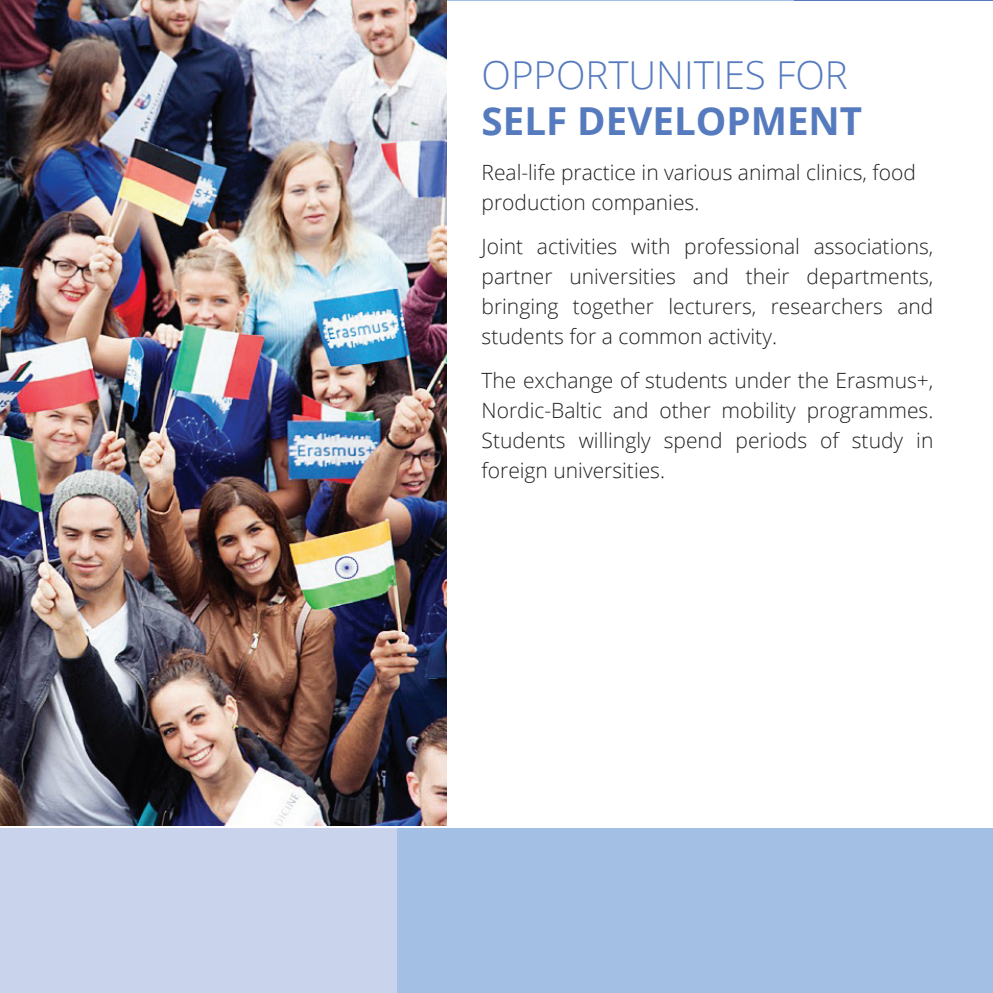
<style>
.page{position:relative;width:993px;height:993px;background:#fff}
.page>*{position:absolute;margin:0;border:0;box-sizing:border-box;transform-origin:0 0}
.SVIESI_22_BOLD_CAPS{font:300 38.5px/46.2px "Open Sans";color:#557bbe}
.Juodas_9_light_justi{font:300 21px/29.8px "Open Sans";color:#231f20;text-align:justify}
.SVIESI_22_BOLD_CAPS-2{font:300 21px/29.8px "Open Sans";color:#231f20}
.s1{font-weight:700}
</style>
<div class="page">
<div style="left:0;top:827px;width:397px;height:165px;background:#c9d3eb"></div>
<div style="left:397px;top:827px;width:595px;height:165px;background:#a3c0e4"></div>
<hr style="left:446px;top:0;width:348px;height:1px;background:#a3c0e4">
<hr style="left:794px;top:0;width:198px;height:1px;background:#557bbe">
<hr style="left:992px;top:827px;width:1px;height:165px;background:#557bbe">
<img style="left:0;top:0;width:446px;height:824px">
<p class="SVIESI_22_BOLD_CAPS" style="left:481px;top:51px;width:382px">OPPORTUNITIES FOR<br><span class="s1">SELF DEVELOPMENT</span></p>
<p class="SVIESI_22_BOLD_CAPS-2" style="left:481px;top:157px;width:436px">Real-life practice in various animal clinics, food production companies.</p>
<p class="Juodas_9_light_justi" style="left:481px;top:231px;width:453px">Joint activities with professional associations, partner universities and their departments, bringing together lecturers, researchers and students for a common activity.</p>
<p class="Juodas_9_light_justi" style="left:481px;top:365px;width:453px">The exchange of students under the Erasmus+, Nordic-Baltic and other mobility programmes.<br>Students willingly spend periods of study in foreign universities.</p>
</div>
